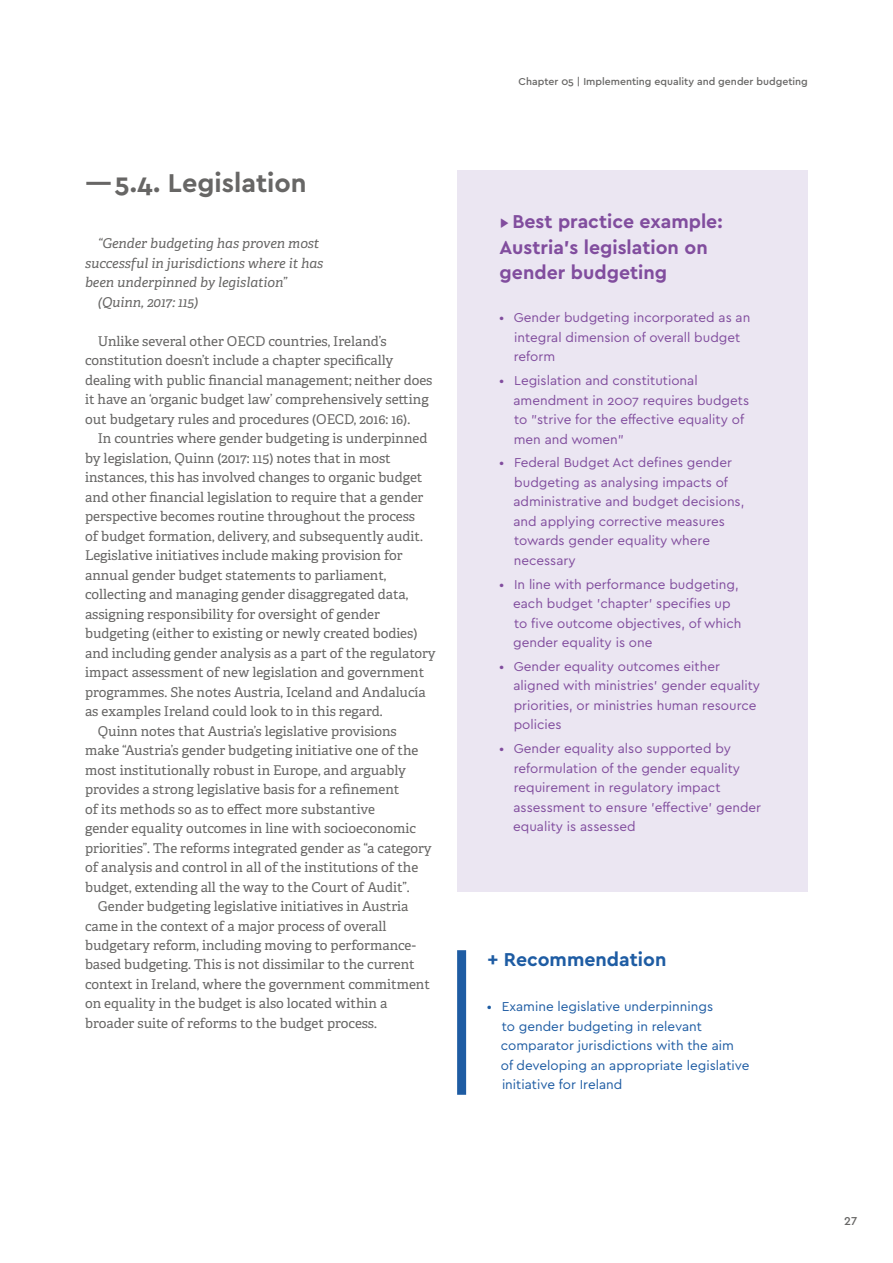
<style>
.page{position:relative;width:893px;height:1263px;background:#fff}
.page>*{position:absolute;margin:0;border:0;box-sizing:border-box;transform-origin:0 0}
.t1{font:700 27px "Cera GR";color:#676665}
.t2{font:700 19.5px/25.5px "Cera GR";color:#814d9e}
.t3{font:700 19.5px "Cera GR";color:#1e5ca3}
.t4{font:13.5px/19.5px "Adelle";color:#676665}
.t5{font:13.5px/19.5px "Cera GR";color:#814d9e}
.t6{font:13.5px/19.5px "Cera GR";color:#1e5ca3}
.t7{font:italic 13.5px "Adelle";color:#676665}
.t8{font:500 12px "Cera GR";color:#676665}
.t9{font:500 10.5px "Cera GR";color:#676665}
</style>
<div class="page">
<div style="left:457px;top:950px;width:9px;height:145px;background:#1e5ca3"></div>
<div style="left:457px;top:170px;width:351px;height:722px;background:#ebe6f2"></div>
<h1 class="t1" style="left:85px;top:167px;width:223px">—5.4. Legislation</h1>
<p class="t7" style="left:98px;top:235px;width:223px">“Gender budgeting has proven most</p>
<p class="t7" style="left:85px;top:254px;width:240px">successful in jurisdictions where it has</p>
<p class="t7" style="left:85px;top:274px;width:204px">been underpinned by legislation”</p>
<p class="t7" style="left:98px;top:293px;width:102px">(Quinn, 2017: 115)</p>
<p class="t4" style="left:85px;top:331px;width:349px;text-indent:13px">Unlike several other OECD countries, Ireland’s constitution doesn’t include a chapter specifically dealing with public financial management; neither does it have an ‘organic budget law’ comprehensively setting out budgetary rules and procedures (OECD, 2016: 16).</p>
<p class="t4" style="left:98px;top:429px;width:331px">In countries where gender budgeting is underpinned</p>
<p class="t4" style="left:85px;top:448px;width:307px">by legislation, Quinn (2017: 115) notes that in most</p>
<p class="t4" style="left:85px;top:468px;width:339px">instances, this has involved changes to organic budget</p>
<p class="t4" style="left:85px;top:487px;width:340px">and other financial legislation to require that a gender</p>
<p class="t4" style="left:85px;top:507px;width:331px">perspective becomes routine throughout the process</p>
<p class="t4" style="left:85px;top:526px;width:339px">of budget formation, delivery, and subsequently audit.</p>
<p class="t4" style="left:85px;top:546px;width:319px">Legislative initiatives include making provision for</p>
<p class="t4" style="left:85px;top:565px;width:303px">annual gender budget statements to parliament,</p>
<p class="t4" style="left:85px;top:585px;width:325px">collecting and managing gender disaggregated data,</p>
<p class="t4" style="left:85px;top:604px;width:296px">assigning responsibility for oversight of gender</p>
<p class="t4" style="left:85px;top:624px;width:334px">budgeting (either to existing or newly created bodies)</p>
<p class="t4" style="left:85px;top:643px;width:352px">and including gender analysis as a part of the regulatory</p>
<p class="t4" style="left:85px;top:663px;width:341px">impact assessment of new legislation and government</p>
<p class="t4" style="left:85px;top:682px;width:342px">programmes. She notes Austria, Iceland and Andalucía</p>
<p class="t4" style="left:85px;top:702px;width:299px">as examples Ireland could look to in this regard.</p>
<p class="t4" style="left:98px;top:721px;width:300px">Quinn notes that Austria’s legislative provisions</p>
<p class="t4" style="left:85px;top:741px;width:335px">make “Austria’s gender budgeting initiative one of the</p>
<p class="t4" style="left:85px;top:760px;width:322px">most institutionally robust in Europe, and arguably</p>
<p class="t4" style="left:85px;top:780px;width:316px">provides a strong legislative basis for a refinement</p>
<p class="t4" style="left:85px;top:799px;width:291px">of its methods so as to effect more substantive</p>
<p class="t4" style="left:85px;top:819px;width:333px">gender equality outcomes in line with socioeconomic</p>
<p class="t4" style="left:85px;top:838px;width:348px">priorities”. The reforms integrated gender as “a category</p>
<p class="t4" style="left:85px;top:858px;width:335px">of analysis and control in all of the institutions of the</p>
<p class="t4" style="left:85px;top:877px;width:326px">budget, extending all the way to the Court of Audit”.</p>
<p class="t4" style="left:98px;top:897px;width:312px">Gender budgeting legislative initiatives in Austria</p>
<p class="t4" style="left:85px;top:916px;width:303px">came in the context of a major process of overall</p>
<p class="t4" style="left:85px;top:936px;width:332px">budgetary reform, including moving to performance-</p>
<p class="t4" style="left:85px;top:955px;width:331px">based budgeting. This is not dissimilar to the current</p>
<p class="t4" style="left:85px;top:975px;width:346px">context in Ireland, where the government commitment</p>
<p class="t4" style="left:85px;top:994px;width:304px">on equality in the budget is also located within a</p>
<p class="t4" style="left:85px;top:1014px;width:293px">broader suite of reforms to the budget process.</p>
<p class="t9" style="left:519px;top:76px;width:291px">Chapter 05 | Implementing equality and gender budgeting</p>
<h2 class="t2" style="left:500px;top:209px;width:224px">▸ Best practice example:<br>Austria's legislation on gender budgeting</h2>
<p class="t5" style="left:514px;top:308px;width:238px;text-indent:-15px">• Gender budgeting incorporated as an integral dimension of overall budget reform</p>
<p class="t5" style="left:513px;top:371px;width:237px;text-indent:-14px">• Legislation and constitutional amendment in 2007 requires budgets to "strive for the effective equality of men and women"</p>
<p class="t5" style="left:513px;top:453px;width:232px;text-indent:-14px">• Federal Budget Act defines gender budgeting as analysing impacts of administrative and budget decisions, and applying corrective measures towards gender equality where necessary</p>
<p class="t5" style="left:513px;top:574px;width:230px;text-indent:-14px">• In line with performance budgeting, each budget 'chapter' specifies up to five outcome objectives, of which gender equality is one</p>
<p class="t5" style="left:513px;top:657px;width:248px;text-indent:-14px">• Gender equality outcomes either aligned with ministries' gender equality priorities, or ministries human resource policies</p>
<p class="t5" style="left:513px;top:739px;width:250px;text-indent:-14px">• Gender equality also supported by reformulation of the gender equality requirement in regulatory impact assessment to ensure 'effective' gender equality is assessed</p>
<h2 class="t3" style="left:487px;top:948px;width:181px">+ Recommendation</h2>
<p class="t6" style="left:501px;top:997px;width:250px;text-indent:-14px">• Examine legislative underpinnings<br>to gender budgeting in relevant comparator jurisdictions with the aim of developing an appropriate legislative initiative for Ireland</p>
<p class="t8" style="left:844px;top:1214px;width:15px">27</p>
</div>
